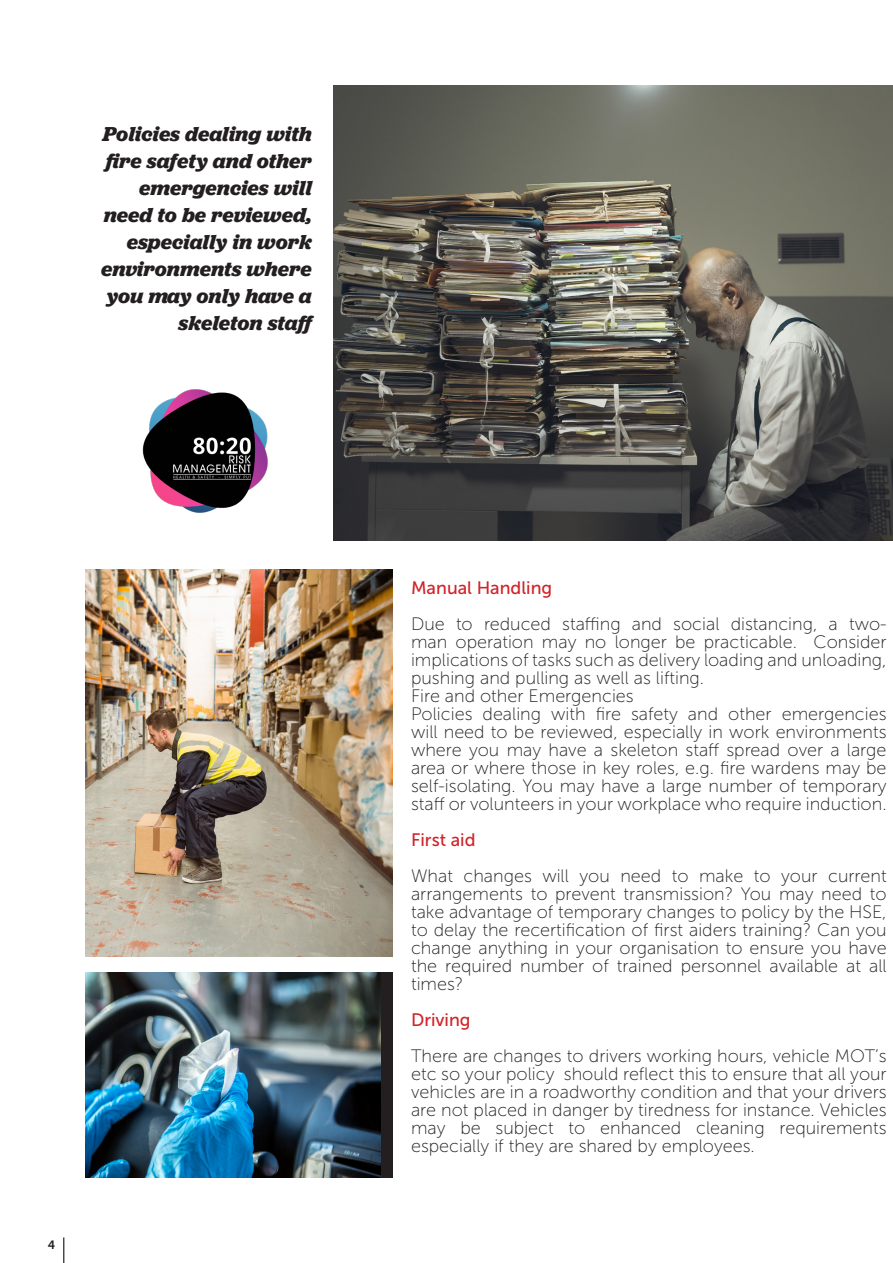
<style>
.page{position:relative;width:893px;height:1263px;background:#fff}
.page>*{position:absolute;margin:0;border:0;box-sizing:border-box;transform-origin:0 0}
.Quote_alligned_right{font:italic 700 21px/27px "Jubilat";color:#231f20;text-align:right}
.BODY{font:18px/18px "Museo Sans 100";color:#231f20;text-align:justify}
.BODY-2{font:18px "Museo Sans 500";color:#d1232a}
.t1{font:12px "Museo Sans 700";color:#231f20}
</style>
<div class="page">
<img style="left:85px;top:570px;width:307px;height:387px">
<img style="left:333px;top:86px;width:560px;height:455px">
<div style="left:85px;top:972px;width:308px;height:206px;background:#231f20"></div>
<img style="left:85px;top:972px;width:296px;height:206px">
<svg style="left:63px;top:1237px;width:1px;height:26px"></svg>
<img style="left:142px;top:389px;width:126px;height:124px">
<p class="Quote_alligned_right" style="left:101px;top:120px;width:217px">Policies dealing with fire safety and other emergencies will need to be reviewed, especially in work environments where you may only have a skeleton staff</p>
<p class="t1" style="left:48px;top:1238px;width:9px">4</p>
<p class="BODY-2" style="left:411px;top:578px;width:143px">Manual Handling</p>
<p class="BODY" style="left:411px;top:615px;width:477px">Due to reduced staffing and social distancing, a two&shy;man operation may no longer be practicable. Consider implications of tasks such as delivery loading and unloading, pushing and pulling as well as lifting.</p>
<p class="BODY" style="left:411px;top:687px;width:224px">Fire and other Emergencies</p>
<p class="BODY" style="left:411px;top:705px;width:477px">Policies dealing with fire safety and other emergencies will need to be reviewed, especially in work environments where you may have a skeleton staff spread over a large area or where those in key roles, e.g. fire wardens may be self-isolating. You may have a large number of temporary staff or volunteers in your workplace who require induction.</p>
<p class="BODY-2" style="left:411px;top:830px;width:66px">First aid</p>
<p class="BODY" style="left:411px;top:867px;width:477px">What changes will you need to make to your current arrangements to prevent transmission? You may need to take advantage of temporary changes to policy by the HSE, to delay the recertification of first aiders training? Can you change anything in your organisation to ensure you have the required number of trained personnel available at all times?</p>
<p class="BODY-2" style="left:411px;top:1010px;width:61px">Driving</p>
<p class="BODY" style="left:411px;top:1047px;width:477px">There are changes to drivers working hours, vehicle MOT’s etc so your policy should reflect this to ensure that all your vehicles are in a roadworthy condition and that your drivers are not placed in danger by tiredness for instance. Vehicles may be subject to enhanced cleaning requirements especially if they are shared by employees.</p>
</div>
